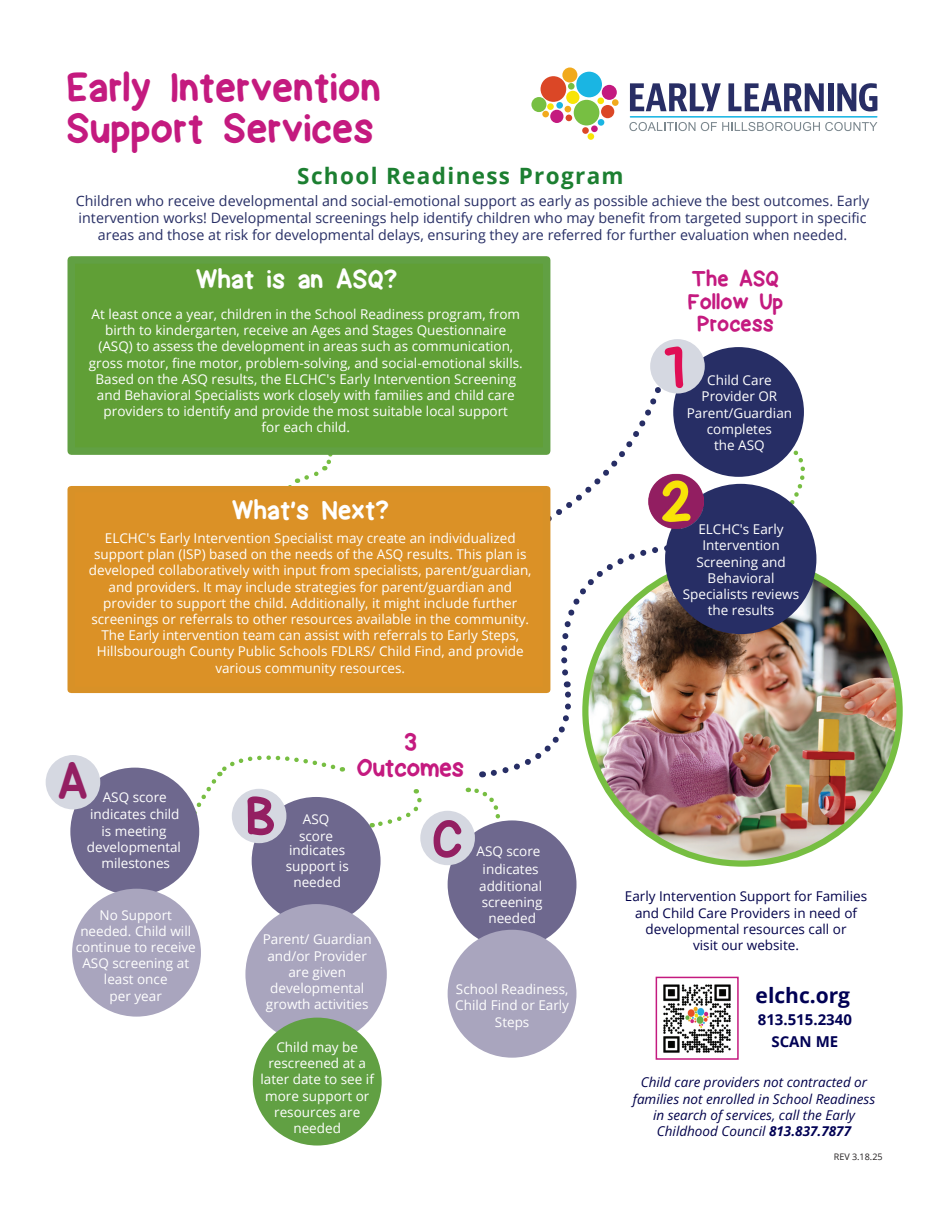
<style>
.page{position:relative;width:945px;height:1215px;background:#fff}
.page>*{position:absolute;margin:0;border:0;box-sizing:border-box;transform-origin:0 0}
.t1{font:500 60px "Remember ELC";color:#e00f55}
.t2{font:500 54px "Remember ELC";color:#941f62}
.t3{font:500 49.5px "Remember ELC";color:#941f62}
.t4{font:42px/40.5px "Remember";letter-spacing:.06em;color:#c41a7f}
.t5{font:27px "Remember";letter-spacing:.06em;color:#fff}
.t6{font:500 25.5px/25.5px "Remember ELC";color:#c41a7f;text-align:center}
.t7{font:700 22.5px "Open Sans";letter-spacing:.06em;color:#1c7f31}
.t8{font:22.5px/22.5px "Remember";letter-spacing:.06em;color:#c41a7f;text-align:center}
.t9{font:700 21px "Open Sans";color:#000054}
.t10{font:700 15px/21.6px "Open Sans";color:#000054;text-align:center}
.t11{font:14.25px/17.1px "Open Sans";color:#272e65;text-align:center}
.t12{font:13.5px/16.2px "Open Sans";color:#fff;text-align:center}
.t13{font:italic 13.5px/16.2px "Open Sans";color:#00004a;text-align:center}
.t14{font:13.5px/16.2px "Open Sans";color:#00004a;text-align:center}
.t15{font:9px "Open Sans";color:#231f20}
.s1{font-weight:700;color:#000054}
</style>
<div class="page">
<svg style="left:757px;top:442px;width:59px;height:104px"></svg>
<svg style="left:550px;top:340px;width:111px;height:201px"></svg>
<svg style="left:177px;top:755px;width:166px;height:93px"></svg>
<svg style="left:371px;top:789px;width:51px;height:39px"></svg>
<svg style="left:468px;top:541px;width:199px;height:291px"></svg>
<svg style="left:288px;top:455px;width:43px;height:31px"></svg>
<svg style="left:629px;top:122px;width:248px;height:9px"></svg>
<hr style="left:630px;top:116px;width:247px;height:2px;background:#1ab5e3">
<svg style="left:630px;top:83px;width:91px;height:28px"></svg>
<svg style="left:728px;top:83px;width:96px;height:28px"></svg>
<div style="left:828px;top:83px;width:5px;height:28px;background:#282e65"></div>
<svg style="left:837px;top:83px;width:40px;height:28px"></svg>
<div style="left:541px;top:76px;width:25px;height:26px;background:#db4726;border-radius:50%"></div>
<div style="left:601px;top:105px;width:13px;height:13px;background:#db4726;border-radius:50%"></div>
<div style="left:582px;top:127px;width:7px;height:7px;background:#db4726;border-radius:50%"></div>
<svg style="left:565px;top:106px;width:7px;height:15px"></svg>
<div style="left:562px;top:68px;width:15px;height:15px;background:#f1aa1d;border-radius:50%"></div>
<div style="left:612px;top:99px;width:7px;height:7px;background:#f1aa1d;border-radius:50%"></div>
<div style="left:542px;top:111px;width:7px;height:6px;background:#f1aa1d;border-radius:50%"></div>
<div style="left:566px;top:91px;width:13px;height:13px;background:#f8e406;border-radius:50%"></div>
<div style="left:597px;top:98px;width:7px;height:6px;background:#f8e406;border-radius:50%"></div>
<div style="left:547px;top:103px;width:7px;height:7px;background:#f8e406;border-radius:50%"></div>
<div style="left:588px;top:133px;width:6px;height:7px;background:#f8e406;border-radius:50%"></div>
<div style="left:574px;top:100px;width:25px;height:25px;background:#77bf42;border-radius:50%"></div>
<div style="left:568px;top:83px;width:7px;height:7px;background:#77bf42;border-radius:50%"></div>
<div style="left:531px;top:97px;width:15px;height:15px;background:#77bf42;border-radius:50%"></div>
<div style="left:550px;top:110px;width:13px;height:13px;background:#c41a7f;border-radius:50%"></div>
<div style="left:602px;top:85px;width:15px;height:15px;background:#c41a7f;border-radius:50%"></div>
<div style="left:591px;top:125px;width:7px;height:7px;background:#c41a7f;border-radius:50%"></div>
<div style="left:556px;top:102px;width:7px;height:7px;background:#1ab5e3;border-radius:50%"></div>
<div style="left:576px;top:72px;width:26px;height:25px;background:#1ab5e3;border-radius:50%"></div>
<div style="left:598px;top:119px;width:6px;height:7px;background:#1ab5e3;border-radius:50%"></div>
<img style="left:585px;top:559px;width:315px;height:305px">
<div style="left:68px;top:256px;width:482px;height:199px;background:#609f36;border:8px solid #61a043"></div>
<div style="left:673px;top:347px;width:131px;height:130px;background:#272e65;border-radius:50%"></div>
<div style="left:665px;top:484px;width:151px;height:150px;background:#272e65;border-radius:50%"></div>
<img style="left:649px;top:471px;width:54px;height:57px">
<div style="left:70px;top:768px;width:129px;height:128px;background:#6e688e;border-radius:50%"></div>
<div style="left:252px;top:797px;width:129px;height:128px;background:#6e688e;border-radius:50%"></div>
<div style="left:448px;top:820px;width:129px;height:128px;background:#6e688e;border-radius:50%"></div>
<div style="left:72px;top:889px;width:129px;height:128px;background:#a9a5be;border-radius:50%"></div>
<div style="left:245px;top:904px;width:142px;height:140px;background:#a9a5be;border-radius:50%"></div>
<div style="left:448px;top:930px;width:129px;height:128px;background:#a9a5be;border-radius:50%"></div>
<div style="left:253px;top:1018px;width:129px;height:128px;background:#61a043;border-radius:50%"></div>
<div style="left:68px;top:486px;width:482px;height:207px;background:#db9126"></div>
<img style="left:663px;top:984px;width:68px;height:69px">
<div style="left:656px;top:977px;width:83px;height:83px;border:2px solid #c41a7f"></div>
<div style="left:420px;top:811px;width:55px;height:54px;background:#d5d8e1;border-radius:50%"></div>
<div style="left:650px;top:339px;width:55px;height:55px;background:#d5d8e1;border-radius:50%"></div>
<div style="left:232px;top:789px;width:54px;height:54px;background:#d5d8e1;border-radius:50%"></div>
<div style="left:46px;top:755px;width:54px;height:54px;background:#d5d8e1;border-radius:50%"></div>
<h3 class="t4" style="left:68px;top:70px;width:313px">Early Intervention<br>Support Services</h3>
<h3 class="t7" style="left:297px;top:160px;width:328px">School Readiness Program</h3>
<p class="t11" style="left:76px;top:192px;width:795px">Children who receive developmental and social-emotional support as early as possible achieve the best outcomes. Early intervention works! Developmental screenings help identify children who may benefit from targeted support in specific areas and those at risk for developmental delays, ensuring they are referred for further evaluation when needed.</p>
<h3 class="t5" style="left:196px;top:267px;width:202px">What is an ASQ?</h3>
<p class="t12" style="left:89px;top:306px;width:435px">At least once a year, children in the School Readiness program, from birth to kindergarten, receive an Ages and Stages Questionnaire (ASQ) to assess the development in areas such as communication, gross motor, fine motor, problem-solving, and social-emotional skills.<br>Based on the ASQ results, the ELCHC's Early Intervention Screening and Behavioral Specialists work closely with families and child care providers to identify and provide the most suitable local support<br>for each child.</p>
<h3 class="t8" style="left:688px;top:269px;width:96px">The ASQ<br>Follow Up<br>Process</h3>
<h1 class="t1" style="left:663px;top:336px;width:23px">1</h1>
<p class="t12" style="left:687px;top:372px;width:107px">Child Care<br>Provider OR<br>Parent/Guardian completes<br>the ASQ</p>
<h3 class="t5" style="left:232px;top:498px;width:157px">What’s Next?</h3>
<p class="t12" style="left:89px;top:530px;width:444px">ELCHC's Early Intervention Specialist may create an individualized support plan (ISP) based on the needs of the ASQ results. This plan is developed collaboratively with input from specialists, parent/guardian, and providers. It may include strategies for parent/guardian and provider to support the child. Additionally, it might include further screenings or referrals to other resources available in the community.<br>The Early intervention team can assist with referrals to Early Steps, Hillsbourough County Public Schools FDLRS/ Child Find, and provide various community resources.</p>
<h3 class="t3" style="left:58px;top:756px;width:32px">A</h3>
<p class="t12" style="left:87px;top:789px;width:96px">ASQ score indicates child is meeting developmental milestones</p>
<p class="t12" style="left:76px;top:906px;width:121px">No Support needed. Child will continue to receive<br>ASQ screening at least once<br>per year</p>
<h2 class="t2" style="left:246px;top:786px;width:30px">B</h2>
<h3 class="t6" style="left:357px;top:730px;width:109px">3<br>Outcomes</h3>
<p class="t12" style="left:299px;top:811px;width:36px;text-align:left">ASQ score</p>
<p class="t12" style="left:286px;top:842px;width:65px;line-height:15.8px">indicates support is needed</p>
<h2 class="t2" style="left:432px;top:810px;width:32px">C</h2>
<p class="t12" style="left:476px;top:842px;width:66px;line-height:18.1px">ASQ score indicates</p>
<p class="t12" style="left:479px;top:877px;width:65px">additional screening needed</p>
<p class="t12" style="left:263px;top:931px;width:110px">Parent/ Guardian and/or Provider are given developmental growth activities</p>
<p class="t12" style="left:261px;top:1039px;width:115px">Child may be rescreened at a later date to see if more support or resources are needed</p>
<p class="t12" style="left:455px;top:981px;width:115px">School Readiness,<br>Child Find or Early<br>Steps</p>
<p class="t12" style="left:683px;top:521px;width:118px">ELCHC's Early<br>Intervention<br>Screening and<br>Behavioral<br>Specialists reviews the results</p>
<p class="t14" style="left:625px;top:888px;width:244px">Early Intervention Support for Families and Child Care Providers in need of developmental resources call or<br>visit our website.</p>
<h3 class="t9" style="left:756px;top:980px;width:96px">elchc.org</h3>
<p class="t10" style="left:758px;top:1009px;width:96px">813.515.2340<br>SCAN ME</p>
<p class="t13" style="left:633px;top:1074px;width:244px">Child care providers not contracted or families not enrolled in School Readiness in search of services, call the Early Childhood Council <span class="s1">813.837.7877</span></p>
<p class="t15" style="left:834px;top:1150px;width:50px">REV 3.18.25</p>
</div>
